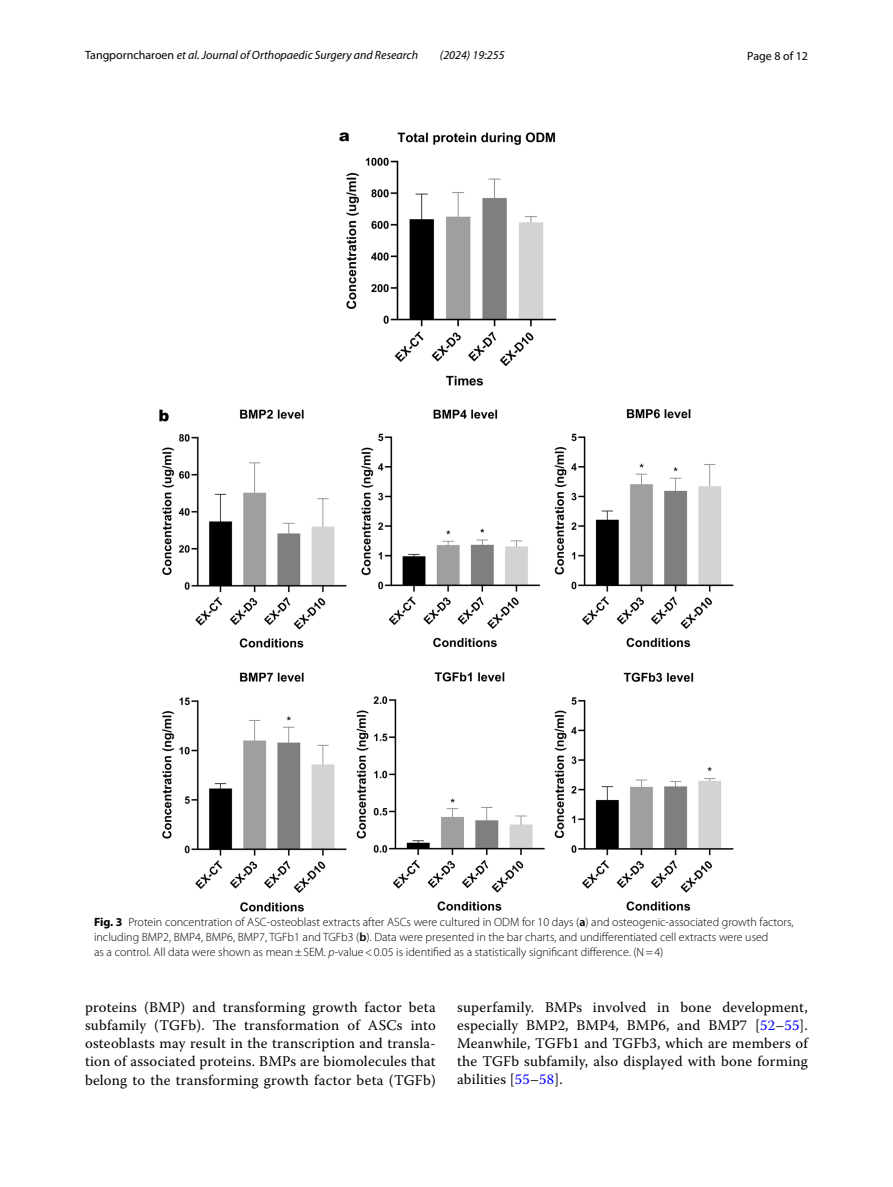
<style>
.page{position:relative;width:893px;height:1187px;background:#fff}
.page>*{position:absolute;margin:0;border:0;box-sizing:border-box;transform-origin:0 0}
.t1{font:14.7px/18px "Warnock Pro";letter-spacing:.015em;color:#000;text-align:justify}
.t2{font:300 12px/15px "Myriad Pro";color:#000}
.t3{font:italic 12px "Myriad Pro";color:#000}
.t4{font:12px "Myriad Pro";color:#000}
.s1{font-style:normal}
.s2{font-weight:700}
.s3{font-weight:600}
.s4{font-style:italic}
.s5{color:#00f}
</style>
<div class="page">
<img style="left:159px;top:133px;width:574px;height:777px">
<p class="t3" style="left:85px;top:48px;width:335px"><span class="s1">Tangporncharoen</span> et al. Journal of Orthopaedic Surgery and Research</p>
<p class="t3" style="left:440px;top:48px;width:66px">(2024) 19:255</p>
<p class="t4" style="left:747px;top:48px;width:62px">Page 8 of 12</p>
<p class="t2" style="left:94px;top:914px;width:701px"><span class="s2">Fig. 3</span> Protein concentration of ASC-osteoblast extracts after ASCs were cultured in ODM for 10 days (<span class="s3">a</span>) and osteogenic-associated growth factors, including BMP2, BMP4, BMP6, BMP7, TGFb1 and TGFb3 (<span class="s3">b</span>). Data were presented in the bar charts, and undifferentiated cell extracts were used<br>as a control. All data were shown as mean±SEM. <span class="s4">p</span>-value&lt;0.05 is identified as a statistically significant difference. (N=4)</p>
<p class="t1" style="left:85px;top:998px;width:352px">proteins (BMP) and transforming growth factor beta subfamily (TGFb). The transformation of ASCs into osteoblasts may result in the transcription and transla&shy;tion of associated proteins. BMPs are biomolecules that belong to the transforming growth factor beta (TGFb)</p>
<p class="t1" style="left:457px;top:998px;width:352px">superfamily. BMPs involved in bone development, especially BMP2, BMP4, BMP6, and BMP7 [<span class="s5">52</span>–<span class="s5">55</span>].<br>Meanwhile, TGFb1 and TGFb3, which are members of the TGFb subfamily, also displayed with bone forming abilities [<span class="s5">55</span>–<span class="s5">58</span>].</p>
</div>
